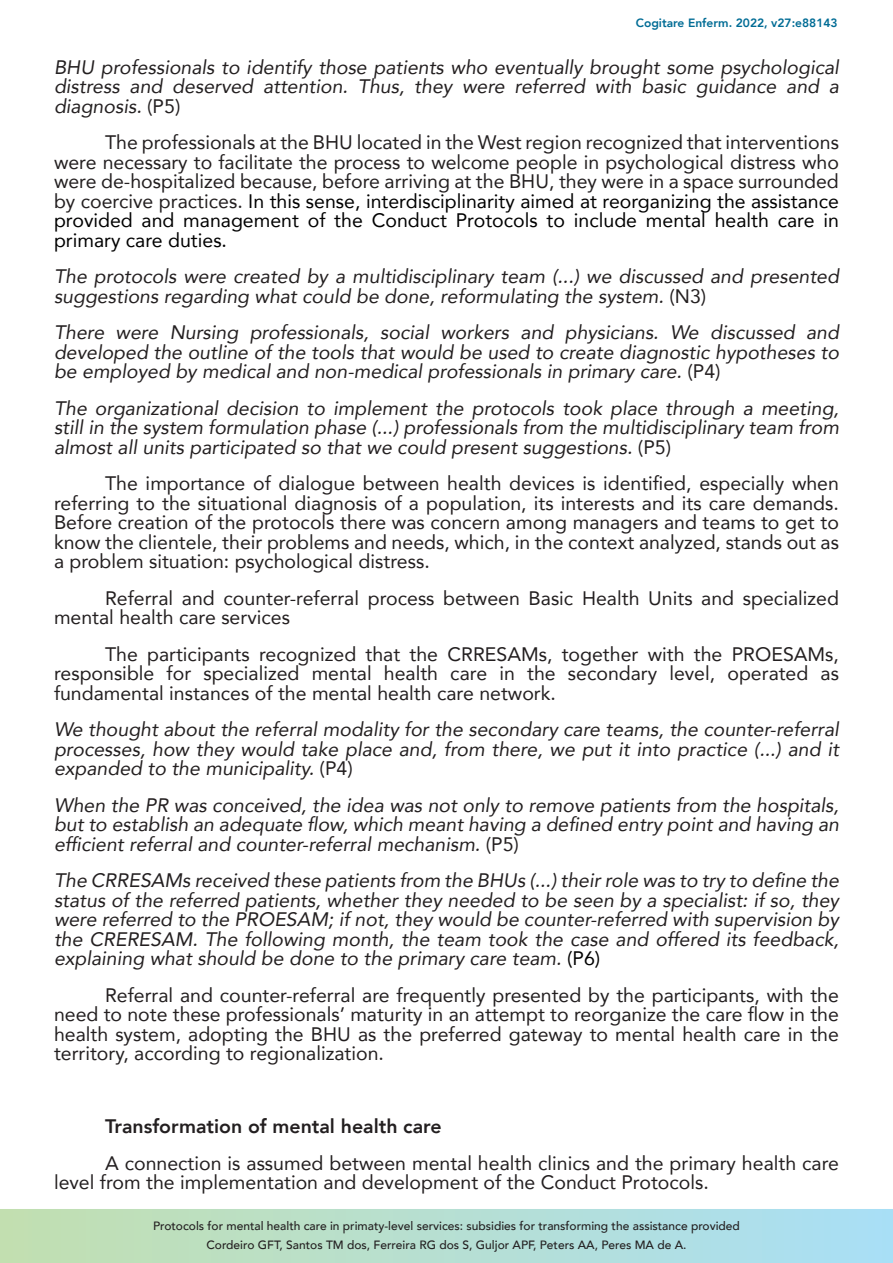
<style>
.page{position:relative;width:893px;height:1263px;background:#fff}
.page>*{position:absolute;margin:0;border:0;box-sizing:border-box;transform-origin:0 0}
.TEXTO{font:italic 19.5px/19.5px "Avenir";color:#231f20;text-align:justify}
.TEXTO-2{font:19.5px/19.5px "Avenir";color:#231f20;text-align:justify}
.TEXTO-3{font:800 19.5px "Avenir";color:#231f20}
.t1{font:500 12px/18.6px "Avenir";color:#231f20;text-align:center}
.t2{font:800 12px "Avenir";color:#006c95}
.s1{font-style:normal}
.s2{color:#000}
.s3{font-style:normal;color:#000}
</style>
<div class="page">
<svg style="left:0;top:1209px;width:893px;height:54px;background:#b6dfd2"></svg>
<p class="t2" style="left:636px;top:12px;width:203px">Cogitare Enferm. 2022, v27:e88143</p>
<p class="TEXTO" style="left:54px;top:57px;width:786px">BHU professionals to identify those patients who eventually brought some psychological distress and deserved attention. Thus, they were referred with basic guidance and a diagnosis. <span class="s1">(P5)</span></p>
<p class="TEXTO-2" style="left:54px;top:132px;width:786px;text-indent:51px">The professionals at the BHU located in the West region recognized that interventions were necessary to facilitate the process to welcome people in psychological distress who were de-hospitalized because, before arriving at the BHU, they were in a space surrounded by coercive practices. <span class="s2">In this sense, interdisciplinarity aimed at reorganizing the assistance provided and management of the Conduct Protocols to include mental health care in primary care duties.</span></p>
<p class="TEXTO" style="left:54px;top:266px;width:786px">The protocols were created by a multidisciplinary team (...) we discussed and presented suggestions regarding what could be done, reformulating the system. <span class="s1">(N3)</span></p>
<p class="TEXTO" style="left:54px;top:322px;width:786px">There were Nursing professionals, social workers and physicians. We discussed and developed the outline of the tools that would be used to create diagnostic hypotheses to be employed by medical and non-medical professionals in primary care. <span class="s1">(P4)</span></p>
<p class="TEXTO" style="left:54px;top:398px;width:786px">The organizational decision to implement the protocols took place through a meeting, still in the system formulation phase (...) professionals from the multidisciplinary team from almost all units participated so that we could present suggestions. <span class="s1">(P5)</span></p>
<p class="TEXTO-2" style="left:54px;top:473px;width:787px;text-indent:51px">The importance of dialogue between health devices is identified, especially when referring to the situational diagnosis of a population, its interests and its care demands.<br>Before creation of the protocols there was concern among managers and teams to get to know the clientele, their problems and needs, which, in the context analyzed, stands out as a problem situation: psychological distress.</p>
<p class="TEXTO-2" style="left:54px;top:587px;width:786px;text-indent:51px">Referral and counter-referral process between Basic Health Units and specialized mental health care services</p>
<p class="TEXTO-2" style="left:54px;top:643px;width:786px;text-indent:51px">The participants recognized that the CRRESAMs, together with the PROESAMs, responsible for specialized mental health care in the secondary level, operated as fundamental instances of the mental health care network.</p>
<p class="TEXTO" style="left:54px;top:719px;width:786px">We thought about the referral modality for the secondary care teams, the counter-referral processes, how they would take place and, from there, we put it into practice (...) and it expanded to the municipality. <span class="s1">(P4)</span></p>
<p class="TEXTO" style="left:54px;top:795px;width:786px">When the PR was conceived, the idea was not only to remove patients from the hospitals, but to establish an adequate flow, which meant having a defined entry point and having an efficient referral and counter-referral mechanism. <span class="s1">(P5)</span></p>
<p class="TEXTO" style="left:54px;top:870px;width:786px">The CRRESAMs received these patients from the BHUs (...) their role was to try to define the status of the referred patients, whether they needed to be seen by a specialist: if so, they were referred to the PROESAM; if not, they would be counter-referred with supervision by the CRERESAM. The following month, the team took the case and offered its feedback, explaining what should be done to the primary care team. <span class="s3">(P6)</span></p>
<p class="TEXTO-2" style="left:54px;top:984px;width:786px;text-indent:51px">Referral and counter-referral are frequently presented by the participants, with the need to note these professionals’ maturity in an attempt to reorganize the care flow in the health system, adopting the BHU as the preferred gateway to mental health care in the territory, according to regionalization.</p>
<p class="TEXTO-3" style="left:105px;top:1109px;width:338px">Transformation of mental health care</p>
<p class="TEXTO-2" style="left:54px;top:1153px;width:786px;text-indent:51px">A connection is assumed between mental health clinics and the primary health care level from the implementation and development of the Conduct Protocols.</p>
<p class="t1" style="left:153px;top:1216px;width:588px">Protocols for mental health care in primaty-level services: subsidies for transforming the assistance provided<br>Cordeiro GFT, Santos TM dos, Ferreira RG dos S, Guljor APF, Peters AA, Peres MA de A.</p>
</div>
